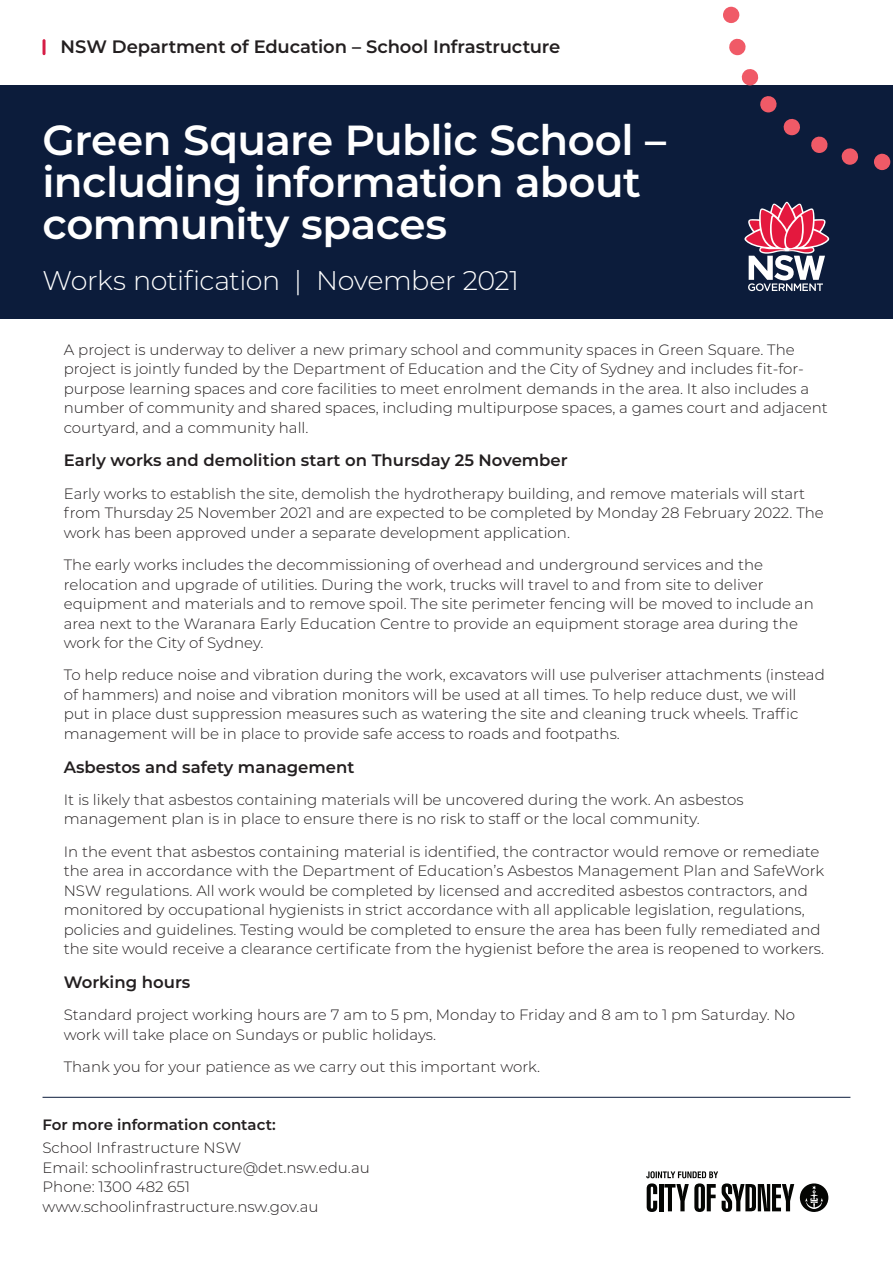
<style>
.page{position:relative;width:893px;height:1263px;background:#fff}
.page>*{position:absolute;margin:0;border:0;box-sizing:border-box;transform-origin:0 0}
.t1{font:600 42px/42px "Montserrat";letter-spacing:-.015em;color:#fff}
.t2{font:300 27px "Montserrat";letter-spacing:-.02em;color:#fff}
.t3{font:600 18px "Montserrat";letter-spacing:-.005em;color:#231f20}
.t4{font:600 16.5px "Montserrat";color:#231f20}
.t5{font:300 15px/19.5px "Montserrat";color:#231f20}
.t6{font:600 15px "Montserrat";color:#231f20}
</style>
<div class="page">
<hr style="left:43px;top:39px;width:3px;height:16px;background:#d61d46;border-radius:2px">
<hr style="left:43px;top:1097px;width:807px;height:1px;background:#0c1c3b">
<svg style="left:646px;top:1171px;width:182px;height:41px"></svg>
<div style="left:0;top:85px;width:893px;height:234px;background:#0c1c3b"></div>
<svg style="left:744px;top:202px;width:85px;height:89px"></svg>
<svg style="left:723px;top:6px;width:168px;height:164px"></svg>
<p class="t3" style="left:61px;top:34px;width:501px">NSW Department of Education – School Infrastructure</p>
<h1 class="t1" style="left:43px;top:117px;width:625px">Green Square Public School – including information about community spaces</h1>
<h2 class="t2" style="left:43px;top:262px;width:478px">Works notification | November 2021</h2>
<p class="t5" style="left:64px;top:339px;width:766px">A project is underway to deliver a new primary school and community spaces in Green Square. The project is jointly funded by the Department of Education and the City of Sydney and includes fit-for&shy;purpose learning spaces and core facilities to meet enrolment demands in the area. It also includes a number of community and shared spaces, including multipurpose spaces, a games court and adjacent courtyard, and a community hall.</p>
<p class="t4" style="left:64px;top:449px;width:506px">Early works and demolition start on Thursday 25 November</p>
<p class="t5" style="left:64px;top:483px;width:762px">Early works to establish the site, demolish the hydrotherapy building, and remove materials will start from Thursday 25 November 2021 and are expected to be completed by Monday 28 February 2022. The work has been approved under a separate development application.</p>
<p class="t5" style="left:64px;top:554px;width:751px">The early works includes the decommissioning of overhead and underground services and the relocation and upgrade of utilities. During the work, trucks will travel to and from site to deliver equipment and materials and to remove spoil. The site perimeter fencing will be moved to include an area next to the Waranara Early Education Centre to provide an equipment storage area during the work for the City of Sydney.</p>
<p class="t5" style="left:64px;top:665px;width:762px">To help reduce noise and vibration during the work, excavators will use pulveriser attachments (instead of hammers) and noise and vibration monitors will be used at all times. To help reduce dust, we will put in place dust suppression measures such as watering the site and cleaning truck wheels. Traffic management will be in place to provide safe access to roads and footpaths.</p>
<p class="t4" style="left:64px;top:755px;width:292px">Asbestos and safety management</p>
<p class="t5" style="left:64px;top:789px;width:681px">It is likely that asbestos containing materials will be uncovered during the work. An asbestos management plan is in place to ensure there is no risk to staff or the local community.</p>
<p class="t5" style="left:64px;top:841px;width:762px">In the event that asbestos containing material is identified, the contractor would remove or remediate the area in accordance with the Department of Education’s Asbestos Management Plan and SafeWork NSW regulations. All work would be completed by licensed and accredited asbestos contractors, and monitored by occupational hygienists in strict accordance with all applicable legislation, regulations, policies and guidelines. Testing would be completed to ensure the area has been fully remediated and the site would receive a clearance certificate from the hygienist before the area is reopened to workers.</p>
<p class="t4" style="left:64px;top:970px;width:128px">Working hours</p>
<p class="t5" style="left:64px;top:1004px;width:733px">Standard project working hours are 7 am to 5 pm, Monday to Friday and 8 am to 1 pm Saturday. No work will take place on Sundays or public holidays.</p>
<p class="t5" style="left:64px;top:1056px;width:478px">Thank you for your patience as we carry out this important work.</p>
<p class="t6" style="left:43px;top:1114px;width:235px">For more information contact:</p>
<p class="t5" style="left:43px;top:1138px;width:329px">School Infrastructure NSW<br>Email: schoolinfrastructure@det.nsw.edu.au Phone: 1300 482 651 www.schoolinfrastructure.nsw.gov.au</p>
</div>
